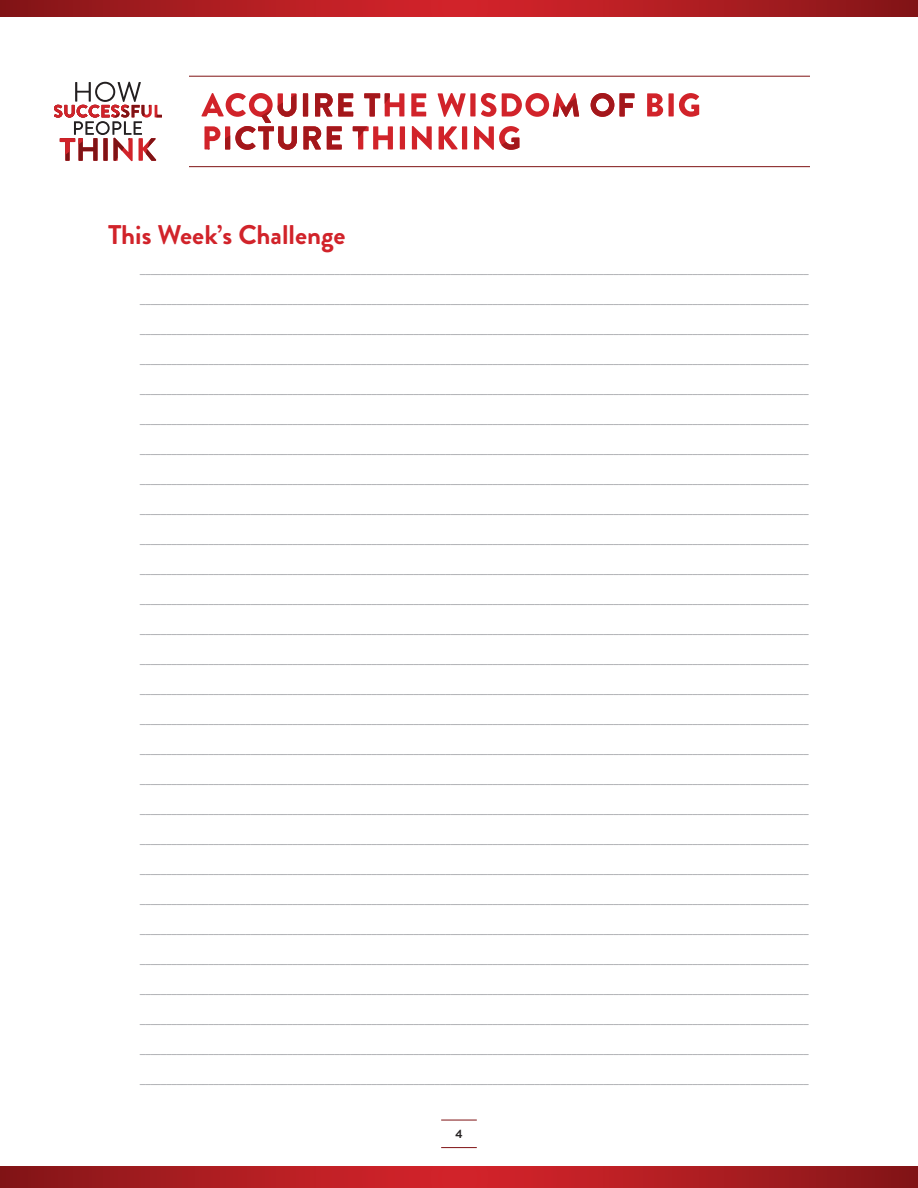
<style>
.page{position:relative;width:918px;height:1188px;background:#fff}
.page>*{position:absolute;margin:0;border:0;box-sizing:border-box;transform-origin:0 0}
.t1{font:700 27px "Brandon Grotesque";color:#d1232a}
.t2{font:16.5px/30px "Brandon Grotesque";color:#a8a9ad;text-align:justify}
.t3{font:700 12px "Brandon Grotesque";color:#231f20}
</style>
<div class="page">
<hr style="left:441px;top:1120px;width:36px;height:1px;background:#7f1315">
<hr style="left:441px;top:1147px;width:36px;height:1px;background:#7f1315">
<svg style="left:0;top:1166px;width:918px;height:22px;background:#ae1d21"></svg>
<svg style="left:0;top:0;width:918px;height:17px;background:#ae1d21"></svg>
<svg style="left:201px;top:93px;width:498px;height:57px"></svg>
<svg style="left:54px;top:82px;width:108px;height:79px"></svg>
<hr style="left:189px;top:76px;width:621px;height:1px;background:#7f1315">
<hr style="left:189px;top:166px;width:621px;height:1px;background:#7f1315">
<p class="t1" style="left:108px;top:216px;width:239px">This Week’s Challenge</p>
<p class="t2" style="left:140px;top:253px;width:671px">_______________________________________________________________________________________________________________________________ _______________________________________________________________________________________________________________________________ _______________________________________________________________________________________________________________________________ _______________________________________________________________________________________________________________________________</p>
<p class="t2" style="left:140px;top:373px;width:671px">_______________________________________________________________________________________________________________________________ _______________________________________________________________________________________________________________________________</p>
<p class="t2" style="left:140px;top:433px;width:671px">_______________________________________________________________________________________________________________________________ _______________________________________________________________________________________________________________________________ _______________________________________________________________________________________________________________________________ _______________________________________________________________________________________________________________________________</p>
<p class="t2" style="left:140px;top:553px;width:671px">_______________________________________________________________________________________________________________________________ _______________________________________________________________________________________________________________________________</p>
<p class="t2" style="left:140px;top:613px;width:671px">_______________________________________________________________________________________________________________________________ _______________________________________________________________________________________________________________________________ _______________________________________________________________________________________________________________________________ _______________________________________________________________________________________________________________________________</p>
<p class="t2" style="left:140px;top:733px;width:671px">_______________________________________________________________________________________________________________________________ _______________________________________________________________________________________________________________________________</p>
<p class="t2" style="left:140px;top:793px;width:671px">_______________________________________________________________________________________________________________________________ _______________________________________________________________________________________________________________________________ _______________________________________________________________________________________________________________________________ _______________________________________________________________________________________________________________________________</p>
<p class="t2" style="left:140px;top:913px;width:671px">_______________________________________________________________________________________________________________________________ _______________________________________________________________________________________________________________________________</p>
<p class="t2" style="left:140px;top:973px;width:671px">_______________________________________________________________________________________________________________________________ _______________________________________________________________________________________________________________________________ _______________________________________________________________________________________________________________________________ _______________________________________________________________________________________________________________________________</p>
<p class="t3" style="left:455px;top:1125px;width:9px">4</p>
</div>
